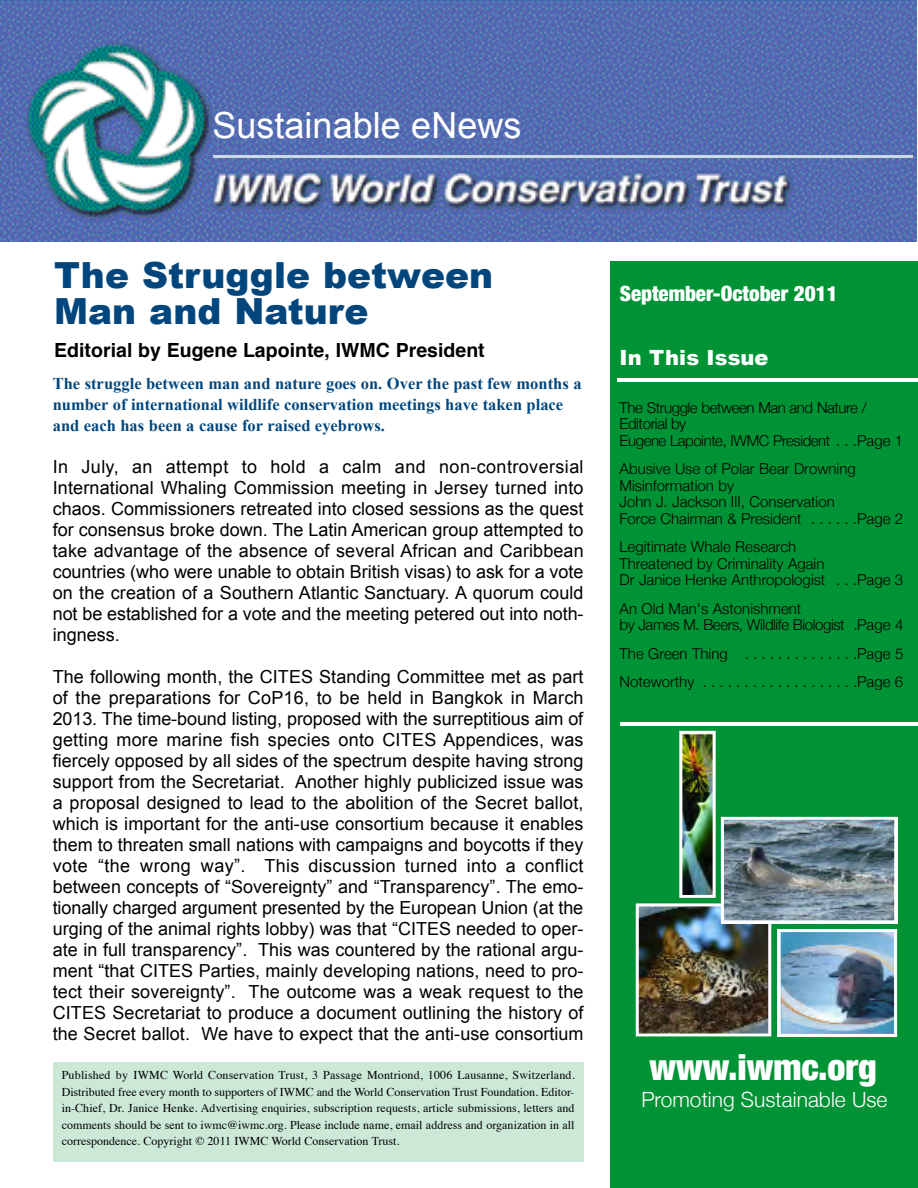
<style>
.page{position:relative;width:918px;height:1188px;background:#fff}
.page>*{position:absolute;margin:0;border:0;box-sizing:border-box;transform-origin:0 0}
.t1{font:900 36px/36px "Arial";color:#00467d}
.t2{font:36px "Arial";color:#fff}
.t3{font:900 condensed 36px "Helvetica Neue";color:#fff}
.t4{font:300 21px "Helvetica Neue";color:#fff}
.t5{font:900 condensed 21px "Helvetica Neue";color:#fff}
.t6{font:900 21px "Arial";color:#fff}
.t7{font:700 19.5px "Helvetica";color:#000}
.t8{font:18px/21px "Arial";color:#000;text-align:justify}
.t9{font:700 16.5px/21px "Times New Roman";color:#00467d}
.t10{font:300 15px/16.5px "Helvetica Neue";color:#000}
.t11{font:300 15px/16.5px "Helvetica Neue";letter-spacing:-.03em;color:#000}
.t12{font:300 15px/16.4px "Helvetica Neue";letter-spacing:-.02em;color:#000}
.t13{font:12px/16.5px "Times";color:#000;text-align:justify}
</style>
<div class="page">
<img style="left:0;top:0;width:917px;height:242px">
<div style="left:611px;top:261px;width:307px;height:926px;background:#009335"></div>
<div style="left:53px;top:1062px;width:531px;height:100px;background:#cce9d7"></div>
<hr style="left:214px;top:155px;width:699px;height:3px;background:#ccdae5">
<img style="left:636px;top:731px;width:261px;height:306px">
<hr style="left:617px;top:379px;width:301px;height:3px;background:#fff">
<hr style="left:620px;top:722px;width:298px;height:3px;background:#fff">
<h1 class="t2" style="left:212px;top:106px;width:311px">Sustainable eNews</h1>
<h1 class="t1" style="left:54px;top:256px;width:440px">The Struggle between<br>Man and Nature</h1>
<p class="t7" style="left:54px;top:342px;width:432px">Editorial by Eugene Lapointe, IWMC President</p>
<p class="t9" style="left:53px;top:373px;width:530px">The struggle between man and nature goes on. Over the past few months a number of international wildlife conservation meetings have taken place and each has been a cause for raised eyebrows.</p>
<p class="t8" style="left:53px;top:456px;width:532px">In July, an attempt to hold a calm and non-controversial International Whaling Commission meeting in Jersey turned into chaos. Commissioners retreated into closed sessions as the quest for consensus broke down. The Latin American group attempted to take advantage of the absence of several African and Caribbean countries (who were unable to obtain British visas) to ask for a vote on the creation of a Southern Atlantic Sanctuary. A quorum could not be established for a vote and the meeting petered out into noth&shy;ingness.</p>
<p class="t8" style="left:53px;top:666px;width:532px">The following month, the CITES Standing Committee met as part of the preparations for CoP16, to be held in Bangkok in March 2013. The time-bound listing, proposed with the surreptitious aim of getting more marine fish species onto CITES Appendices, was fiercely opposed by all sides of the spectrum despite having strong support from the Secretariat. Another highly publicized issue was a proposal designed to lead to the abolition of the Secret ballot, which is important for the anti-use consortium because it enables them to threaten small nations with campaigns and boycotts if they vote “the wrong way”. This discussion turned into a conflict between concepts of “Sovereignty” and “Transparency”. The emo&shy;tionally charged argument presented by the European Union (at the urging of the animal rights lobby) was that “CITES needed to oper&shy;ate in full transparency”. This was countered by the rational argu&shy;ment “that CITES Parties, mainly developing nations, need to pro&shy;tect their sovereignty”. The outcome was a weak request to the CITES Secretariat to produce a document outlining the history of the Secret ballot. We have to expect that the anti-use consortium</p>
<p class="t13" style="left:62px;top:1068px;width:514px">Published by IWMC World Conservation Trust, 3 Passage Montriond, 1006 Lausanne, Switzerland.<br>Distributed free every month to supporters of IWMC and the World Conservation Trust Foundation. Editor&shy;in-Chief, Dr. Janice Henke. Advertising enquiries, subscription requests, article submissions, letters and comments should be sent to iwmc@iwmc.org. Please include name, email address and organization in all correspondence. Copyright © 2011 IWMC World Conservation Trust.</p>
<p class="t5" style="left:620px;top:280px;width:219px">September-October 2011</p>
<p class="t6" style="left:620px;top:342px;width:151px">In This Issue</p>
<p class="t11" style="left:620px;top:399px;width:285px">The Struggle between Man and Nature /<br>Editorial by<br>Eugene Lapointe, IWMC Pre s id e n t . . .Page 1</p>
<p class="t10" style="left:620px;top:460px;width:285px">Abusive Use of Polar Bear Drowning<br>Misinformation by<br>John J. Jackson III, Conservation<br>Force Chairman &amp; President . . . . . .Page 2</p>
<p class="t10" style="left:620px;top:538px;width:285px">Legitimate Whale Research<br>Threatened by Criminality Again<br>Dr Janice Henke Anthropologist . . .Page 3</p>
<p class="t12" style="left:620px;top:600px;width:285px">An Old Man's Astonishment<br>by James M. Beers, Wildlife Biologist .Page 4</p>
<p class="t10" style="left:620px;top:639px;width:285px;line-height:28.5px">The Green Thing . . . . . . . . . . . . . .Page 5<br>Noteworthy . . . . . . . . . . . . . . . . . . .Page 6</p>
<h1 class="t3" style="left:650px;top:1045px;width:229px">www.iwmc.org</h1>
<p class="t4" style="left:641px;top:1087px;width:248px">Promoting Sustainable Use</p>
</div>
